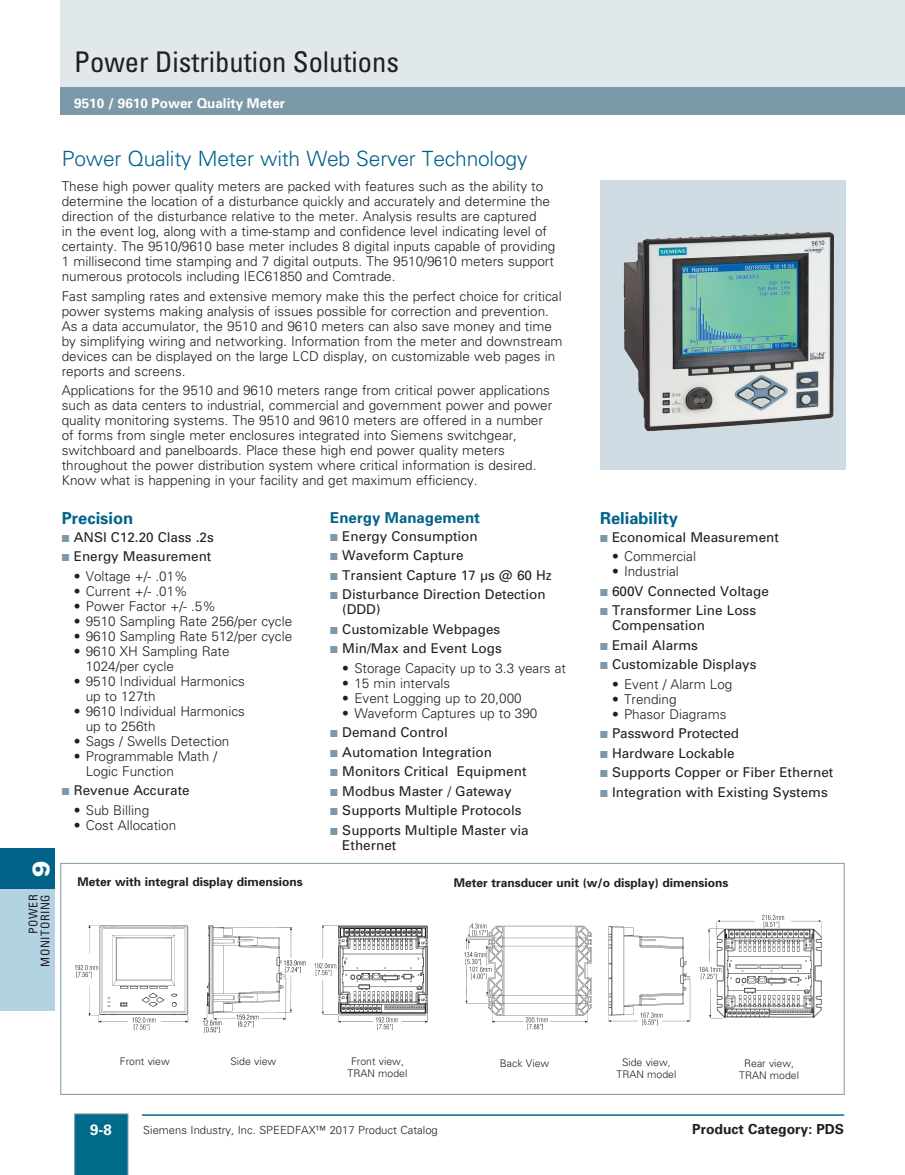
<style>
.page{position:relative;width:905px;height:1175px;background:#fff}
.page>*{position:absolute;margin:0;border:0;box-sizing:border-box;transform-origin:0 0}
.t1{font:condensed 28.5px "Univers";color:#231f20}
.t2{font:900 24px "Univers";color:#fff}
.t3{font:300 21px "Univers";letter-spacing:-.01em;color:#006288}
.t4{font:700 16.5px "Univers";color:#006288}
.t5{font:700 15px "Univers";color:#006288}
.t6{font:700 15px "Univers";color:#fff}
.t7{font:700 13.8px "Univers";color:#231f20}
.t8{font:300 13.5px/15px "Univers";color:#231f20}
.t9{font:13.5px/15px "Univers";color:#231f20}
.t10{font:700 13.5px "Univers";color:#fff}
.t11{font:700 12px "Univers";color:#231f20}
.t12{font:condensed 12px/12px "Univers";letter-spacing:.05em;color:#231f20;text-align:right}
.t13{font:300 11.25px "Univers";color:#231f20}
.t14{font:300 10.5px/12px "Univers";color:#231f20;text-align:center}
.s1{color:#7b99a9}
</style>
<div class="page">
<div style="left:61px;top:0;width:843px;height:115px;background:#e0e8ec"></div>
<div style="left:61px;top:88px;width:843px;height:27px;background:#7b99a9"></div>
<svg style="left:74px;top:1113px;width:54px;height:61px;background:#076e8d"></svg>
<hr style="left:142px;top:1114px;width:702px;height:1px;background:#006b8b">
<div style="left:0;top:887px;width:54px;height:123px;background:#b3d3e3"></div>
<div style="left:0;top:848px;width:54px;height:41px;background:#006288"></div>
<div style="left:60px;top:863px;width:784px;height:231px;border:1px solid #7b99a9"></div>
<img style="left:74px;top:925px;width:115px;height:106px">
<img style="left:464px;top:923px;width:128px;height:107px">
<img style="left:202px;top:925px;width:226px;height:108px">
<img style="left:608px;top:926px;width:83px;height:100px">
<img style="left:699px;top:914px;width:123px;height:105px">
<div style="left:600px;top:180px;width:245px;height:290px;background:#cfdbe3"></div>
<img style="left:623px;top:232px;width:211px;height:200px">
<h1 class="t1" style="left:74px;top:44px;width:326px">Power Distribution Solutions</h1>
<p class="t10" style="left:74px;top:95px;width:212px">9510 / 9610 Power Quality Meter</p>
<h2 class="t2" style="left:26px;top:876px;width:18px;rotate:-90deg">9</h2>
<p class="t12" style="left:27px;top:967px;width:74px;rotate:-90deg">POWER<br>MONITORING</p>
<h3 class="t3" style="left:62px;top:145px;width:467px">Power Quality Meter with Web Server Technology</h3>
<p class="t8" style="left:62px;top:178px;width:495px">These high power quality meters are packed with features such as the ability to determine the location of a disturbance quickly and accurately and determine the direction of the disturbance relative to the meter. Analysis results are captured<br>in the event log, along with a time-stamp and confidence level indicating level of certainty. The 9510/9610 base meter includes 8 digital inputs capable of providing 1 millisecond time stamping and 7 digital outputs. The 9510/9610 meters support numerous protocols including IEC61850 and Comtrade.</p>
<p class="t8" style="left:62px;top:288px;width:502px">Fast sampling rates and extensive memory make this the perfect choice for critical power systems making analysis of issues possible for correction and prevention.<br>As a data accumulator, the 9510 and 9610 meters can also save money and time by simplifying wiring and networking. Information from the meter and downstream devices can be displayed on the large LCD display, on customizable web pages in reports and screens.</p>
<p class="t8" style="left:62px;top:382px;width:492px">Applications for the 9510 and 9610 meters range from critical power applications such as data centers to industrial, commercial and government power and power quality monitoring systems. The 9510 and 9610 meters are offered in a number of forms from single meter enclosures integrated into Siemens switchgear, switchboard and panelboards. Place these high end power quality meters throughout the power distribution system where critical information is desired.<br>Know what is happening in your facility and get maximum efficiency.</p>
<p class="t4" style="left:62px;top:507px;width:73px">Precision</p>
<p class="t9" style="left:62px;top:529px;width:153px"><span class="s1">■</span> ANSI C12.20 Class .2s</p>
<p class="t9" style="left:62px;top:549px;width:151px"><span class="s1">■</span> Energy Measurement</p>
<p class="t8" style="left:74px;top:568px;width:115px">• Voltage +/- .01%</p>
<p class="t8" style="left:74px;top:583px;width:115px">• Current +/- .01%</p>
<p class="t8" style="left:74px;top:598px;width:144px">• Power Factor +/- .5%</p>
<p class="t8" style="left:74px;top:613px;width:220px">• 9510 Sampling Rate 256/per cycle</p>
<p class="t8" style="left:74px;top:628px;width:220px">• 9610 Sampling Rate 512/per cycle</p>
<p class="t8" style="left:86px;top:643px;width:145px;text-indent:-12px">• 9610 XH Sampling Rate<br>1024/per cycle</p>
<p class="t8" style="left:86px;top:673px;width:161px;text-indent:-12px">• 9510 Individual Harmonics up to 127th</p>
<p class="t8" style="left:86px;top:703px;width:161px;text-indent:-12px">• 9610 Individual Harmonics up to 256th</p>
<p class="t8" style="left:74px;top:733px;width:157px">• Sags / Swells Detection</p>
<p class="t8" style="left:86px;top:748px;width:133px;text-indent:-12px">• Programmable Math /<br>Logic Function</p>
<p class="t9" style="left:62px;top:783px;width:129px"><span class="s1">■</span> Revenue Accurate</p>
<p class="t8" style="left:74px;top:802px;width:77px">• Sub Billing</p>
<p class="t8" style="left:74px;top:817px;width:104px">• Cost Allocation</p>
<p class="t5" style="left:330px;top:507px;width:151px">Energy Management</p>
<p class="t9" style="left:330px;top:528px;width:149px"><span class="s1">■</span> Energy Consumption</p>
<p class="t9" style="left:330px;top:547px;width:135px"><span class="s1">■</span> Waveform Capture</p>
<p class="t9" style="left:330px;top:567px;width:223px"><span class="s1">■</span> Transient Capture 17 μs @ 60 Hz</p>
<p class="t9" style="left:342px;top:586px;width:205px;text-indent:-12px"><span class="s1">■</span> Disturbance Direction Detection (DDD)</p>
<p class="t9" style="left:330px;top:621px;width:171px"><span class="s1">■</span> Customizable Webpages</p>
<p class="t9" style="left:330px;top:640px;width:173px"><span class="s1">■</span> Min/Max and Event Logs</p>
<p class="t8" style="left:342px;top:660px;width:225px">• Storage Capacity up to 3.3 years at</p>
<p class="t8" style="left:342px;top:675px;width:110px">• 15 min intervals</p>
<p class="t8" style="left:342px;top:690px;width:181px">• Event Logging up to 20,000</p>
<p class="t8" style="left:342px;top:705px;width:197px">• Waveform Captures up to 390</p>
<p class="t9" style="left:330px;top:724px;width:119px"><span class="s1">■</span> Demand Control</p>
<p class="t9" style="left:330px;top:744px;width:163px"><span class="s1">■</span> Automation Integration</p>
<p class="t9" style="left:330px;top:763px;width:198px"><span class="s1">■</span> Monitors Critical Equipment</p>
<p class="t9" style="left:330px;top:783px;width:183px"><span class="s1">■</span> Modbus Master / Gateway</p>
<p class="t9" style="left:330px;top:802px;width:193px"><span class="s1">■</span> Supports Multiple Protocols</p>
<p class="t9" style="left:342px;top:822px;width:188px;text-indent:-12px"><span class="s1">■</span> Supports Multiple Master via<br>Ethernet</p>
<p class="t4" style="left:600px;top:507px;width:79px">Reliability</p>
<p class="t9" style="left:600px;top:529px;width:180px"><span class="s1">■</span> Economical Measurement</p>
<p class="t8" style="left:612px;top:548px;width:86px">• Commercial</p>
<p class="t8" style="left:612px;top:563px;width:68px">• Industrial</p>
<p class="t9" style="left:600px;top:583px;width:170px"><span class="s1">■</span> 600V Connected Voltage</p>
<p class="t9" style="left:612px;top:603px;width:146px;text-indent:-12px"><span class="s1">■</span> Transformer Line Loss<br>Compensation</p>
<p class="t9" style="left:600px;top:637px;width:99px"><span class="s1">■</span> Email Alarms</p>
<p class="t9" style="left:600px;top:657px;width:158px"><span class="s1">■</span> Customizable Displays</p>
<p class="t8" style="left:612px;top:676px;width:122px">• Event / Alarm Log</p>
<p class="t8" style="left:612px;top:691px;width:66px">• Trending</p>
<p class="t8" style="left:612px;top:706px;width:116px">• Phasor Diagrams</p>
<p class="t9" style="left:600px;top:726px;width:141px"><span class="s1">■</span> Password Protected</p>
<p class="t9" style="left:600px;top:745px;width:136px"><span class="s1">■</span> Hardware Lockable</p>
<p class="t9" style="left:600px;top:765px;width:235px"><span class="s1">■</span> Supports Copper or Fiber Ethernet</p>
<p class="t9" style="left:600px;top:784px;width:229px"><span class="s1">■</span> Integration with Existing Systems</p>
<p class="t11" style="left:77px;top:874px;width:227px">Meter with integral display dimensions</p>
<p class="t11" style="left:454px;top:875px;width:276px">Meter transducer unit (w/o display) dimensions</p>
<p class="t14" style="left:120px;top:1055px;width:51px">Front view</p>
<p class="t14" style="left:230px;top:1054px;width:47px">Side view</p>
<p class="t14" style="left:347px;top:1055px;width:61px">Front view,<br>TRAN model</p>
<p class="t14" style="left:616px;top:1056px;width:61px">Side view,<br>TRAN model</p>
<p class="t14" style="left:500px;top:1056px;width:51px">Back View</p>
<p class="t14" style="left:739px;top:1056px;width:61px">Rear view,<br>TRAN model</p>
<p class="t6" style="left:90px;top:1119px;width:23px">9-8</p>
<p class="t13" style="left:143px;top:1123px;width:296px">Siemens Industry, Inc. SPEEDFAX™ 2017 Product Catalog</p>
<p class="t7" style="left:692px;top:1120px;width:153px">Product Category: PDS</p>
</div>
